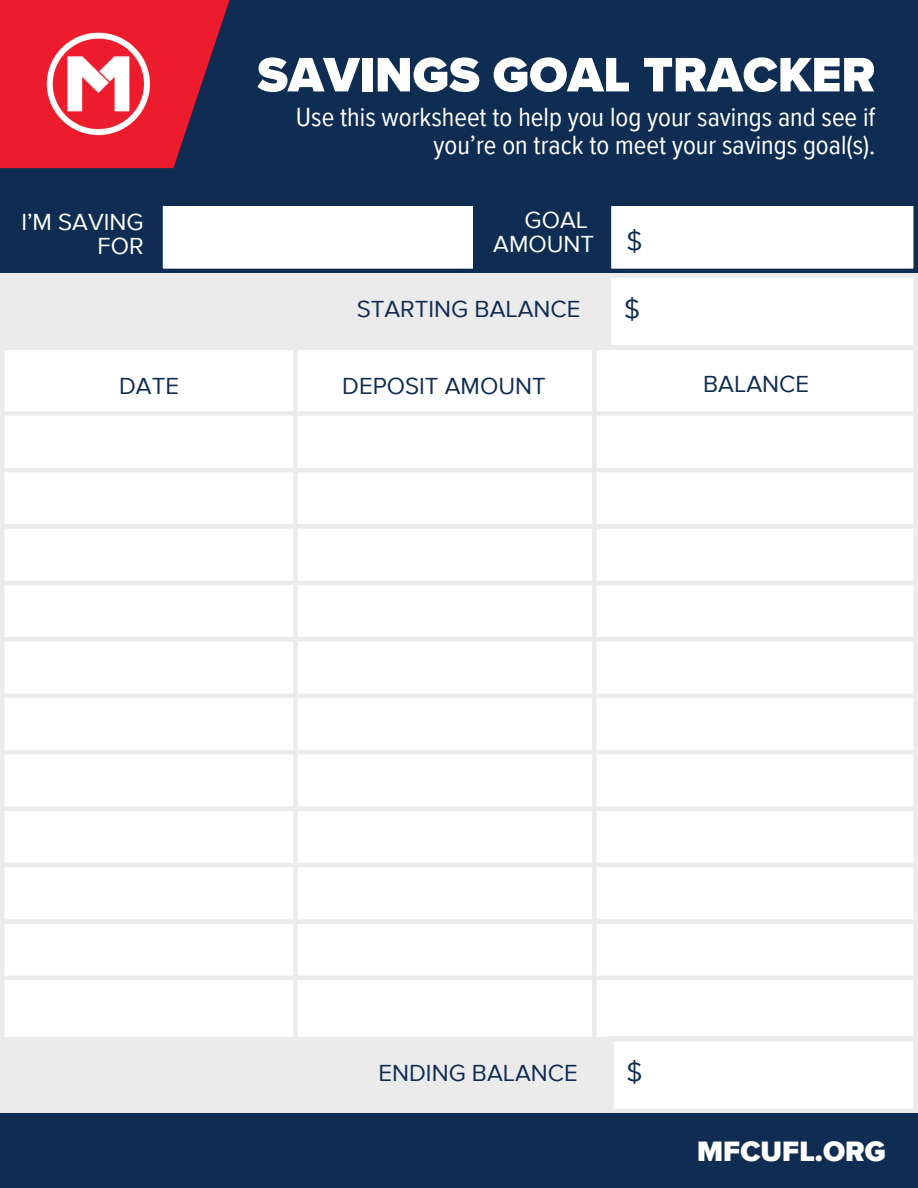
<style>
.page{position:relative;width:918px;height:1188px;background:#fff}
.page>*{position:absolute;margin:0;border:0;box-sizing:border-box;transform-origin:0 0}
.t1{font:900 50.25px "Proxima Nova";color:#fff}
.t2{font:900 28.95px "Proxima Nova";color:#fff}
.t3{font:27px/28.2px "Proxima Nova Cond";color:#fff;text-align:right}
.t4{font:27px "Proxima Nova";color:#0f2c52}
.t5{font:24px "Proxima Nova";color:#0f2c52}
.t6{font:24px "Proxima Nova";color:#fff}
</style>
<div class="page">
<div style="left:0;top:0;width:918px;height:219px;background:#0f2c52"></div>
<svg style="left:0;top:0;width:229px;height:168px"></svg>
<img style="left:36px;top:20px;width:123px;height:128px">
<div style="left:0;top:205px;width:609px;height:77px;background:#0f2c52"></div>
<div style="left:0;top:411px;width:918px;height:5px;background:#ebebeb"></div>
<hr style="left:0;top:468px;width:918px;height:4px;background:#ebebeb">
<div style="left:0;top:524px;width:918px;height:5px;background:#ebebeb"></div>
<hr style="left:0;top:581px;width:918px;height:4px;background:#ebebeb">
<hr style="left:0;top:637px;width:918px;height:4px;background:#ebebeb">
<hr style="left:0;top:694px;width:918px;height:4px;background:#ebebeb">
<hr style="left:0;top:750px;width:916px;height:4px;background:#ebebeb">
<div style="left:0;top:806px;width:916px;height:5px;background:#ebebeb"></div>
<hr style="left:0;top:863px;width:918px;height:4px;background:#ebebeb">
<div style="left:0;top:919px;width:918px;height:5px;background:#ebebeb"></div>
<hr style="left:0;top:976px;width:918px;height:4px;background:#ebebeb">
<div style="left:293px;top:295px;width:5px;height:742px;background:#ebebeb"></div>
<div style="left:592px;top:293px;width:5px;height:744px;background:#ebebeb"></div>
<div style="left:0;top:1037px;width:609px;height:76px;background:#ebebeb"></div>
<svg style="left:609px;top:1037px;width:309px;height:76px"></svg>
<div style="left:913px;top:349px;width:5px;height:742px;background:#ebebeb"></div>
<div style="left:0;top:1113px;width:918px;height:75px;background:#0f2c52"></div>
<hr style="left:0;top:296px;width:4px;height:741px;background:#ebebeb">
<div style="left:162px;top:206px;width:311px;height:63px;background:#fff"></div>
<div style="left:0;top:273px;width:607px;height:76px;background:#ebebeb"></div>
<svg style="left:607px;top:206px;width:311px;height:143px"></svg>
<hr style="left:916px;top:204px;width:2px;height:66px;background:#0f2c52">
<p class="t6" style="left:21px;top:211px;width:124px">I’M SAVING</p>
<p class="t6" style="left:98px;top:235px;width:48px">FOR</p>
<p class="t1" style="left:257px;top:52px;width:620px">SAVINGS GOAL TRACKER</p>
<h1 class="t3" style="left:296px;top:104px;width:581px">Use this worksheet to help you log your savings and see if you’re on track to meet your savings goal(s).</h1>
<h3 class="t6" style="left:525px;top:209px;width:65px">GOAL</h3>
<p class="t6" style="left:493px;top:233px;width:103px">AMOUNT</p>
<p class="t4" style="left:627px;top:228px;width:18px">$</p>
<p class="t5" style="left:357px;top:298px;width:225px">STARTING BALANCE</p>
<p class="t4" style="left:624px;top:296px;width:18px">$</p>
<p class="t5" style="left:119px;top:375px;width:61px">DATE</p>
<p class="t5" style="left:703px;top:373px;width:107px">BALANCE</p>
<p class="t5" style="left:342px;top:375px;width:205px">DEPOSIT AMOUNT</p>
<p class="t5" style="left:379px;top:1062px;width:201px">ENDING BALANCE</p>
<p class="t4" style="left:627px;top:1060px;width:18px">$</p>
<p class="t2" style="left:697px;top:1139px;width:190px">MFCUFL.ORG</p>
</div>
